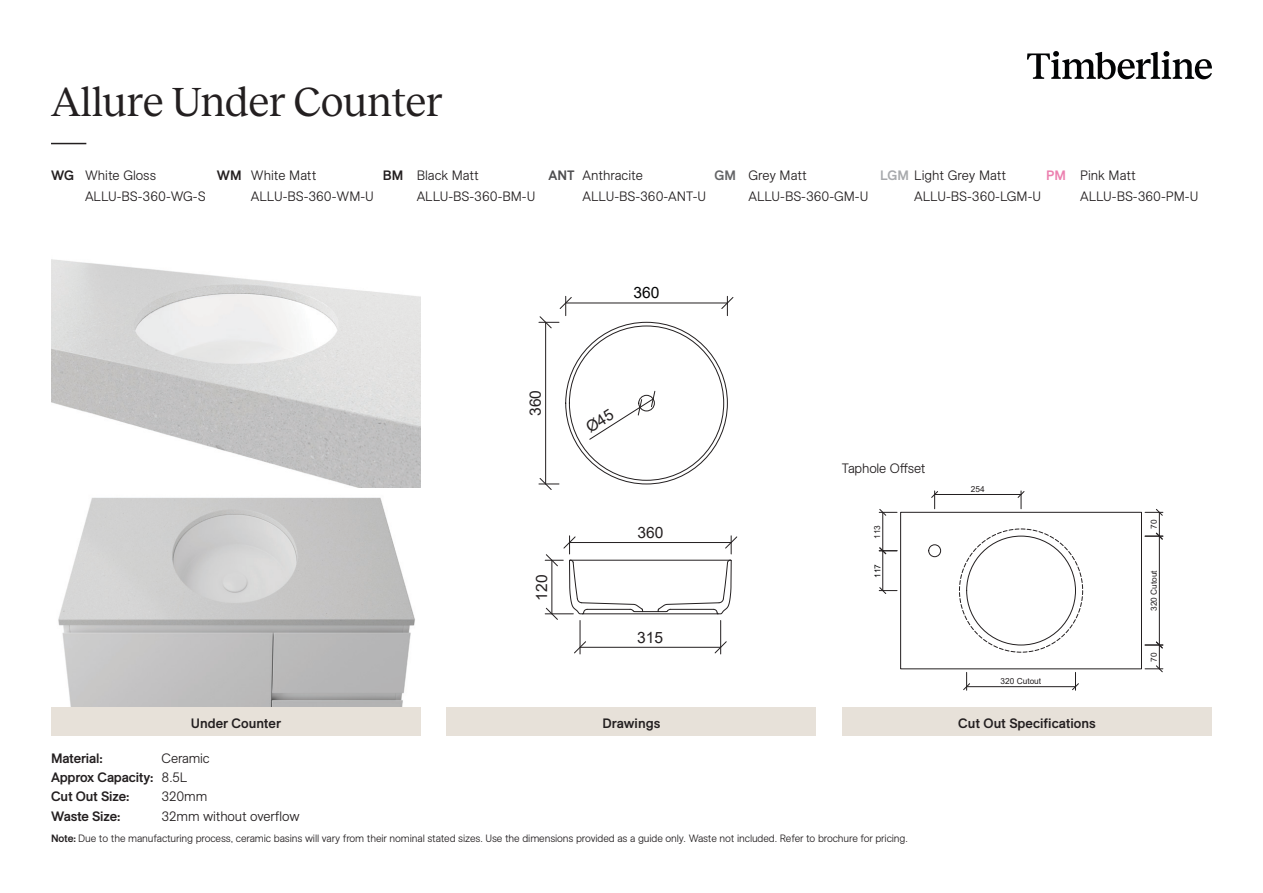
<style>
.page{position:relative;width:1263px;height:893px;background:#fff}
.page>*{position:absolute;margin:0;border:0;box-sizing:border-box;transform-origin:0 0}
.Vanities_TOC{font:42px "Reckless";letter-spacing:-.01em;color:#231f20}
.t1{font:15.6px "Arial";color:#231f20}
.t2{font:15.6px "Arial";color:#020304}
.t3{font:300 13.5px "ES Allianz";color:#231f20}
.t4{font:500 13.5px "ES Allianz";letter-spacing:-.01em;color:#231f20}
.t5{font:500 13.5px "ES Allianz";color:#4d4d4f}
.t6{font:500 13.5px "ES Allianz";color:#636466}
.t7{font:500 13.5px "ES Allianz";color:#ec80af}
.t8{font:300 10.5px "ES Allianz";letter-spacing:-.01em;color:#231f20}
.t9{font:8.25px "Arial";color:#231f20}
.t10{font:8.25px "Arial";color:#020304}
.s1{font-weight:500;color:#a7a9ac}
.s2{font-weight:500}
</style>
<div class="page">
<img style="left:51px;top:259px;width:370px;height:448px">
<div style="left:446px;top:707px;width:370px;height:29px;background:#e7e1d9"></div>
<div style="left:51px;top:707px;width:370px;height:29px;background:#e7e1d9"></div>
<div style="left:842px;top:707px;width:370px;height:29px;background:#e7e1d9"></div>
<svg style="left:1027px;top:51px;width:185px;height:28px"></svg>
<hr style="left:51px;top:143px;width:35px;height:1px;background:#231f20">
<hr style="left:566px;top:303px;width:161px;height:1px;background:#231f20">
<svg style="left:721px;top:296px;width:12px;height:20px"></svg>
<hr style="left:545px;top:322px;width:1px;height:162px;background:#231f20">
<svg style="left:539px;top:478px;width:20px;height:12px"></svg>
<svg style="left:539px;top:296px;width:33px;height:32px"></svg>
<svg style="left:545px;top:536px;width:192px;height:84px"></svg>
<hr style="left:580px;top:620px;width:1px;height:34px;background:#231f20">
<hr style="left:720px;top:620px;width:1px;height:34px;background:#231f20">
<hr style="left:580px;top:647px;width:141px;height:1px;background:#231f20">
<svg style="left:574px;top:641px;width:12px;height:12px"></svg>
<svg style="left:714px;top:641px;width:13px;height:12px"></svg>
<div style="left:928px;top:544px;width:13px;height:13px;border:1px solid #231f20;border-radius:50%"></div>
<div style="left:900px;top:512px;width:242px;height:157px;border:1px solid #231f20"></div>
<svg style="left:959px;top:529px;width:124px;height:124px"></svg>
<hr style="left:882px;top:551px;width:1px;height:40px;background:#231f20">
<svg style="left:879px;top:587px;width:18px;height:7px"></svg>
<hr style="left:882px;top:512px;width:1px;height:39px;background:#231f20">
<svg style="left:879px;top:547px;width:18px;height:7px"></svg>
<svg style="left:879px;top:509px;width:18px;height:7px"></svg>
<hr style="left:935px;top:494px;width:86px;height:1px;background:#231f20">
<svg style="left:931px;top:491px;width:7px;height:18px"></svg>
<svg style="left:1017px;top:491px;width:7px;height:18px"></svg>
<hr style="left:1159px;top:536px;width:1px;height:109px;background:#231f20">
<svg style="left:1145px;top:642px;width:18px;height:30px"></svg>
<svg style="left:1145px;top:509px;width:18px;height:31px"></svg>
<hr style="left:967px;top:686px;width:108px;height:1px;background:#231f20">
<svg style="left:963px;top:672px;width:7px;height:18px"></svg>
<svg style="left:1072px;top:672px;width:7px;height:18px"></svg>
<svg style="left:589px;top:391px;width:66px;height:49px"></svg>
<p class="Vanities_TOC" style="left:51px;top:72px;width:393px">Allure Under Counter</p>
<p class="t4" style="left:51px;top:165px;width:24px">WG</p>
<p class="t3" style="left:85px;top:165px;width:72px">White Gloss</p>
<p class="t4" style="left:217px;top:165px;width:26px">WM</p>
<p class="t3" style="left:251px;top:165px;width:67px">White Matt</p>
<p class="t4" style="left:383px;top:165px;width:22px">BM</p>
<p class="t3" style="left:417px;top:165px;width:64px">Black Matt</p>
<p class="t5" style="left:549px;top:165px;width:28px">ANT</p>
<p class="t3" style="left:583px;top:165px;width:62px">Anthracite</p>
<p class="t6" style="left:714px;top:165px;width:23px">GM</p>
<p class="t3" style="left:748px;top:165px;width:60px">Grey Matt</p>
<p class="t3" style="left:880px;top:165px;width:127px"><span class="s1">LGM</span> Light Grey Matt</p>
<p class="t7" style="left:1046px;top:165px;width:21px">PM</p>
<p class="t3" style="left:1080px;top:165px;width:57px">Pink Matt</p>
<p class="t3" style="left:85px;top:187px;width:122px">ALLU-BS-360-WG-S</p>
<p class="t3" style="left:251px;top:187px;width:125px">ALLU-BS-360-WM-U</p>
<p class="t3" style="left:417px;top:187px;width:120px">ALLU-BS-360-BM-U</p>
<p class="t3" style="left:583px;top:187px;width:125px">ALLU-BS-360-ANT-U</p>
<p class="t3" style="left:748px;top:187px;width:121px">ALLU-BS-360-GM-U</p>
<p class="t3" style="left:914px;top:187px;width:128px">ALLU-BS-360-LGM-U</p>
<p class="t3" style="left:1080px;top:187px;width:120px">ALLU-BS-360-PM-U</p>
<p class="t1" style="left:525px;top:416px;width:28px;rotate:-90deg">360</p>
<p class="t1" style="left:531px;top:600px;width:28px;rotate:-90deg">120</p>
<p class="t2" style="left:634px;top:282px;width:28px">360</p>
<p class="t1" style="left:637px;top:522px;width:28px">360</p>
<p class="t1" style="left:637px;top:626px;width:28px">315</p>
<p class="t3" style="left:842px;top:458px;width:85px">Taphole Offset</p>
<p class="t9" style="left:872px;top:539px;width:15px;rotate:-90deg">113</p>
<p class="t10" style="left:872px;top:578px;width:15px;rotate:-90deg">117</p>
<p class="t9" style="left:971px;top:483px;width:15px">254</p>
<p class="t9" style="left:1000px;top:676px;width:42px">320 Cutout</p>
<p class="t4" style="left:190px;top:713px;width:40px">Above</p>
<p class="t4" style="left:603px;top:713px;width:59px">Drawings</p>
<p class="t4" style="left:958px;top:713px;width:139px">Cut Out Specifications</p>
<p class="t4" style="left:191px;top:713px;width:92px">Under Counter</p>
<p class="t4" style="left:51px;top:748px;width:53px">Material:</p>
<p class="t3" style="left:162px;top:749px;width:50px">Ceramic</p>
<p class="t4" style="left:51px;top:767px;width:104px">Approx Capacity:</p>
<p class="t3" style="left:162px;top:768px;width:27px">8.5L</p>
<p class="t4" style="left:51px;top:786px;width:80px">Cut Out Size:</p>
<p class="t3" style="left:162px;top:787px;width:47px">320mm</p>
<p class="t4" style="left:51px;top:806px;width:71px">Waste Size:</p>
<p class="t3" style="left:162px;top:806px;width:140px">32mm without overflow</p>
<p class="t8" style="left:51px;top:831px;width:858px"><span class="s2">Note:</span> Due to the manufacturing process, ceramic basins will vary from their nominal stated sizes. Use the dimensions provided as a guide only. Waste not included. Refer to brochure for pricing.</p>
<p class="t9" style="left:1148px;top:529px;width:11px;rotate:-90deg">70</p>
<p class="t9" style="left:1148px;top:611px;width:42px;rotate:-90deg">320 Cutout</p>
<p class="t9" style="left:1148px;top:661px;width:11px;rotate:-90deg">70</p>
</div>
